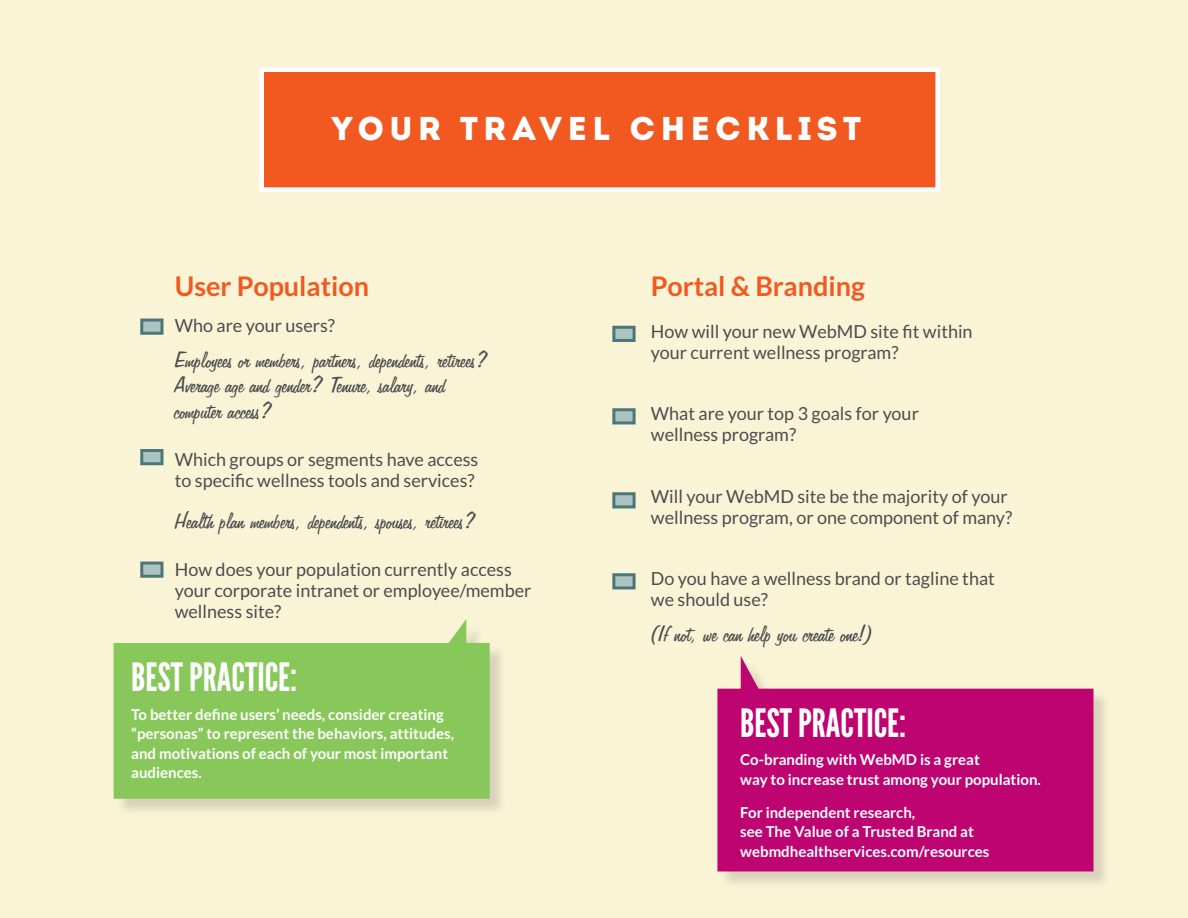
<style>
.page{position:relative;width:1188px;height:918px;background:#faf4d7}
.page>*{position:absolute;margin:0;border:0;box-sizing:border-box;transform-origin:0 0}
.Chapter_Title{font:39px "League Gothic";color:#fff}
.t1{font:33px "Intro";letter-spacing:.15em;color:#fff}
.t2{font:700 27px "Lato";color:#f15921}
.Chapter_Title-2{font:25.5px/25.5px "Freehand 575";color:#4b4c4d}
.t3{font:18px/21px "Lato";color:#4b4c4d}
.Chapter_Title-3{font:700 15px/19.5px "Lato";color:#fff}
</style>
<div class="page">
<div style="left:260px;top:68px;width:680px;height:124px;background:#f15921;border:4px solid #fff"></div>
<div style="left:140px;top:319px;width:24px;height:16px;background:#adc2c2;border:3px solid #4b7779"></div>
<div style="left:612px;top:326px;width:24px;height:16px;background:#adc2c2;border:3px solid #4b7779"></div>
<div style="left:612px;top:408px;width:24px;height:16px;background:#adc2c2;border:3px solid #4b7779"></div>
<div style="left:612px;top:492px;width:24px;height:16px;background:#adc2c2;border:3px solid #4b7779"></div>
<div style="left:612px;top:573px;width:24px;height:16px;background:#adc2c2;border:3px solid #4b7779"></div>
<div style="left:140px;top:449px;width:24px;height:16px;background:#adc2c2;border:3px solid #4b7779"></div>
<div style="left:140px;top:562px;width:24px;height:16px;background:#adc2c2;border:3px solid #4b7779"></div>
<div style="left:115px;top:622px;width:393px;height:195px;background:#231f20;opacity:.16"></div>
<svg style="left:114px;top:619px;width:376px;height:180px;background:#96cc6a"></svg>
<div style="left:719px;top:659px;width:392px;height:230px;background:#231f20;opacity:.16"></div>
<svg style="left:717px;top:656px;width:377px;height:216px;background:#c62880"></svg>
<p class="t1" style="left:331px;top:109px;width:532px">YOUR TRAVEL CHECKLIST</p>
<p class="t2" style="left:175px;top:271px;width:196px">User Population</p>
<p class="t3" style="left:175px;top:315px;width:162px">Who are your users?</p>
<p class="Chapter_Title-2" style="left:175px;top:347px;width:315px">Employees or members, partners, dependents, retirees?<br>Average age and gender? Tenure, salary, and computer access?</p>
<p class="t3" style="left:175px;top:449px;width:305px">Which groups or segments have access to specific wellness tools and services?</p>
<p class="Chapter_Title-2" style="left:175px;top:508px;width:303px">Health plan members, dependents, spouses, retirees?</p>
<p class="t3" style="left:175px;top:559px;width:358px">How does your population currently access your corporate intranet or employee/member wellness site?</p>
<p class="t2" style="left:651px;top:271px;width:216px">Portal &amp; Branding</p>
<p class="t3" style="left:651px;top:321px;width:323px">How will your new WebMD site fit within your current wellness program?</p>
<p class="t3" style="left:651px;top:403px;width:269px">What are your top 3 goals for your wellness program?</p>
<p class="t3" style="left:651px;top:486px;width:363px">Will your WebMD site be the majority of your wellness program, or one component of many?</p>
<p class="t3" style="left:651px;top:568px;width:345px">Do you have a wellness brand or tagline that we should use?</p>
<p class="Chapter_Title-2" style="left:651px;top:621px;width:223px">(If not, we can help you create one!)</p>
<p class="Chapter_Title" style="left:131px;top:655px;width:167px">BEST PRACTICE:</p>
<p class="Chapter_Title-3" style="left:131px;top:704px;width:324px">To better define users’ needs, consider creating “personas” to represent the behaviors, attitudes, and motivations of each of your most important audiences.</p>
<p class="Chapter_Title" style="left:740px;top:700px;width:167px">BEST PRACTICE:</p>
<p class="Chapter_Title-3" style="left:740px;top:750px;width:302px">Co-branding with WebMD is a great<br>way to increase trust among your population.</p>
<p class="Chapter_Title-3" style="left:740px;top:802px;width:251px">For independent research,<br>see The Value of a Trusted Brand at webmdhealthservices.com/resources</p>
</div>
